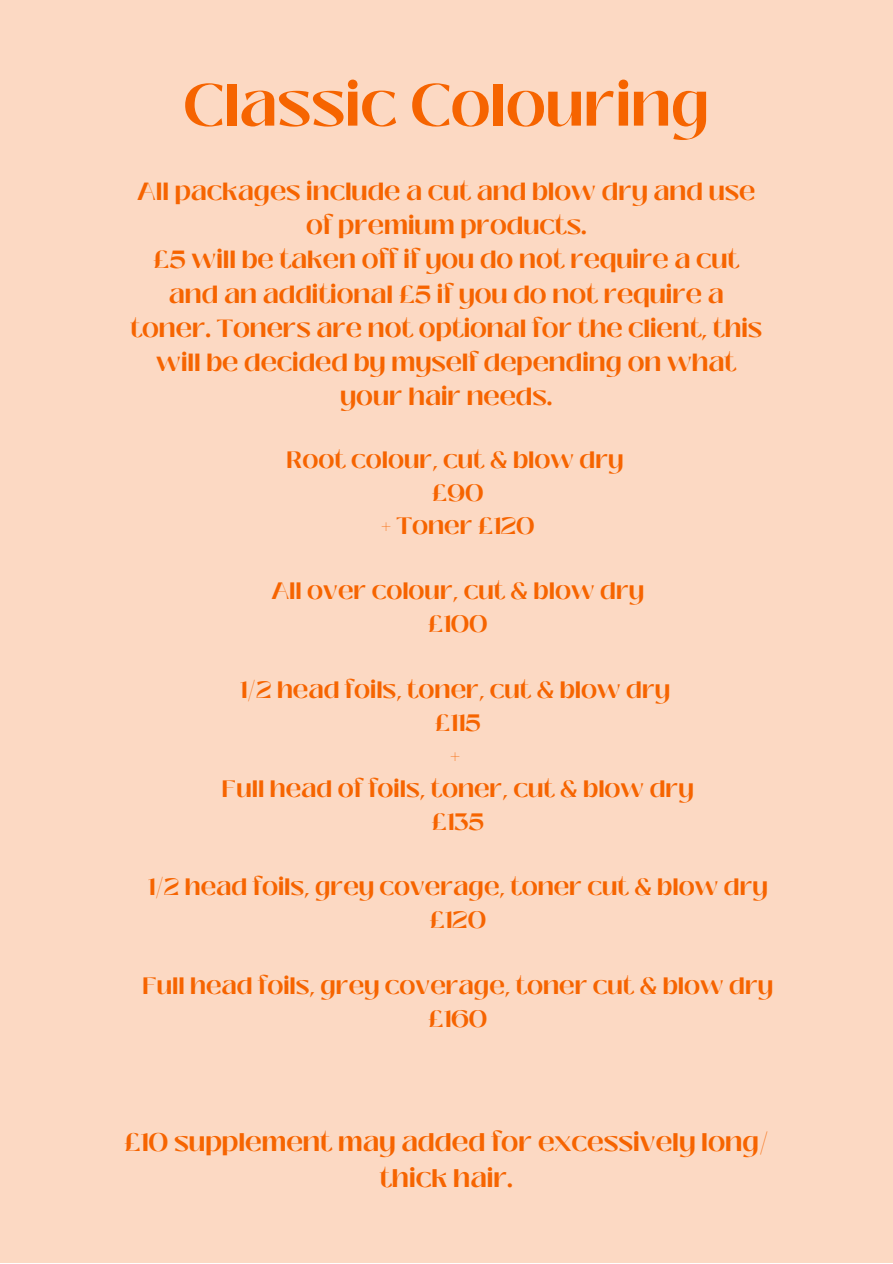
<style>
.page{position:relative;width:893px;height:1264px;background:#fff}
.page>*{position:absolute;margin:0;border:0;box-sizing:border-box;transform-origin:0 0}
.t1{font:700 58.65px "Black Mango";color:#f66400}
.t2{font:700 25.35px/35.5px "Black Mango";color:#f66400;text-align:center}
.t3{font:700 24.75px/34.2px "Black Mango";color:#f66400;text-align:center}
.t4{font:700 23.7px "Black Mango";color:#f66400}
</style>
<div class="page">
<div style="left:0;top:0;width:892px;height:1262px;background:#fcd9c3"></div>
<p class="t1" style="left:183px;top:61px;width:528px">Classic Colouring</p>
<p class="t3" style="left:137px;top:174px;width:619px">All packages include a cut and blow dry and use of premium products.</p>
<p class="t3" style="left:130px;top:243px;width:633px">£5 will be taken off if you do not require a cut and an additional £5 if you do not require a toner. Toners are not optional for the client, this will be decided by myself depending on what your hair needs.</p>
<p class="t4" style="left:286px;top:442px;width:338px">Root colour, cut &amp; blow dry</p>
<p class="t4" style="left:432px;top:474px;width:53px">£90</p>
<p class="t4" style="left:381px;top:507px;width:155px">+ Toner £120</p>
<p class="t4" style="left:271px;top:573px;width:374px">All over colour, cut &amp; blow dry</p>
<p class="t4" style="left:428px;top:606px;width:61px">£100</p>
<p class="t4" style="left:240px;top:672px;width:432px">1/2 head foils, toner, cut &amp; blow dry</p>
<p class="t4" style="left:435px;top:704px;width:47px">£115</p>
<p class="t4" style="left:450px;top:737px;width:12px">+</p>
<p class="t4" style="left:222px;top:770px;width:473px">Full head of foils, toner, cut &amp; blow dry</p>
<p class="t4" style="left:431px;top:803px;width:54px">£135</p>
<p class="t4" style="left:148px;top:869px;width:621px">1/2 head foils, grey coverage, toner cut &amp; blow dry</p>
<p class="t4" style="left:429px;top:902px;width:58px">£120</p>
<p class="t4" style="left:142px;top:967px;width:632px">Full head foils, grey coverage, toner cut &amp; blow dry</p>
<p class="t4" style="left:428px;top:1000px;width:61px">£160</p>
<p class="t2" style="left:124px;top:1124px;width:646px">£10 supplement may added for excessively long/ thick hair.</p>
</div>
